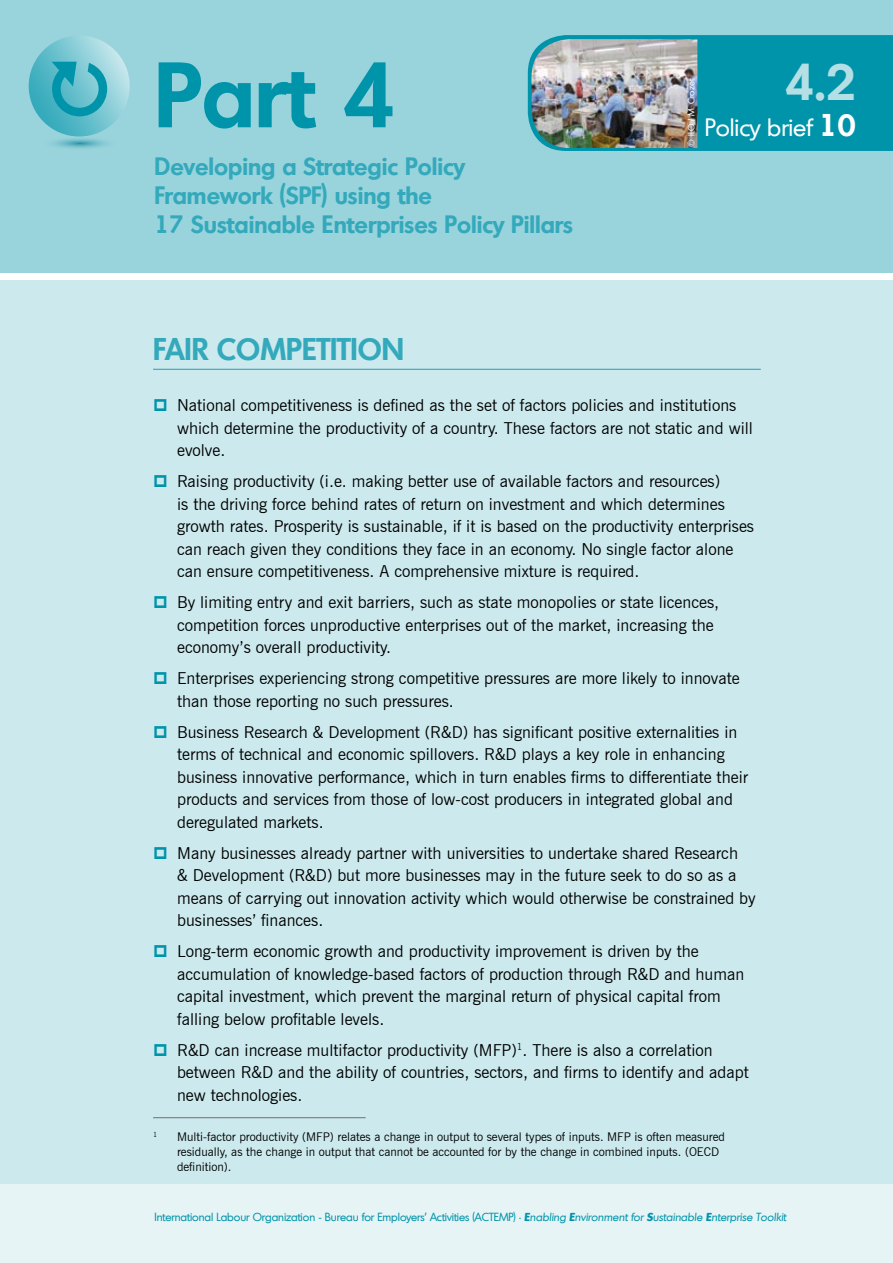
<style>
.page{position:relative;width:893px;height:1263px;background:#fff}
.page>*{position:absolute;margin:0;border:0;box-sizing:border-box;transform-origin:0 0}
.t1{font:600 90px "Montreal";color:#0094aa}
.t2{font:600 49.5px "Montreal";color:#b3dfe5}
.t3{font:600 30px "Montreal";color:#33a9bb}
.t4{font:600 24px/28.8px "Montreal";color:#33a9bb}
.t5{font:24px "Montreal";color:#fff}
.t6{font:16.5px/22.5px "News Gothic BT";color:#000}
.t7{font:12px/15px "News Gothic BT";color:#000}
.t8{font:11.25px "Montreal";letter-spacing:-.005em;color:#0094aa}
.t9{font:9px "Montreal";color:#fff}
.t10{font:7.05px "News Gothic BT";color:#000}
.s1{font-weight:600;font-size:30px}
.s2{font-weight:700;font-style:italic}
.s3{font-style:italic}
</style>
<div class="page">
<div style="left:0;top:281px;width:893px;height:982px;background:#e6f4f6"></div>
<div style="left:0;top:281px;width:893px;height:903px;background:#cceaee"></div>
<div style="left:0;top:0;width:893px;height:272px;background:#99d4dd"></div>
<hr style="left:153px;top:369px;width:608px;height:1px;background:#33a9bb">
<hr style="left:153px;top:1117px;width:213px;height:1px;background:#706f6f">
<svg style="left:29px;top:36px;width:101px;height:100px"></svg>
<svg style="left:52px;top:62px;width:55px;height:54px"></svg>
<svg style="left:52px;top:135px;width:56px;height:13px"></svg>
<div style="left:528px;top:35px;width:365px;height:116px;background:#0094aa"></div>
<img style="left:531px;top:39px;width:166px;height:109px">
<h1 class="t1" style="left:154px;top:35px;width:243px">Part 4</h1>
<h3 class="t4" style="left:154px;top:152px;width:420px">Developing a Strategic Policy<br>Framework (SPF) using the<br>17 Sustainable Enterprises Policy Pillars</h3>
<p class="t9" style="left:685px;top:147px;width:70px;rotate:-90deg">© ILO / M. Crozet</p>
<h2 class="t2" style="left:784px;top:50px;width:73px">4.2</h2>
<h3 class="t5" style="left:705px;top:112px;width:153px">Policy brief <span class="s1">10</span></h3>
<h3 class="t3" style="left:153px;top:330px;width:253px">FAIR COMPETITION</h3>
<p class="t6" style="left:177px;top:394px;width:577px">National competitiveness is defined as the set of factors policies and institutions which determine the productivity of a country. These factors are not static and will evolve.</p>
<p class="t6" style="left:177px;top:470px;width:578px">Raising productivity (i.e. making better use of available factors and resources)<br>is the driving force behind rates of return on investment and which determines growth rates. Prosperity is sustainable, if it is based on the productivity enterprises can reach given they conditions they face in an economy. No single factor alone can ensure competitiveness. A comprehensive mixture is required.</p>
<p class="t6" style="left:177px;top:591px;width:544px">By limiting entry and exit barriers, such as state monopolies or state licences, competition forces unproductive enterprises out of the market, increasing the economy’s overall productivity.</p>
<p class="t6" style="left:177px;top:667px;width:564px">Enterprises experiencing strong competitive pressures are more likely to innovate than those reporting no such pressures.</p>
<p class="t6" style="left:177px;top:721px;width:572px">Business Research &amp; Development (R&amp;D) has significant positive externalities in terms of technical and economic spillovers. R&amp;D plays a key role in enhancing business innovative performance, which in turn enables firms to differentiate their products and services from those of low-cost producers in integrated global and deregulated markets.</p>
<p class="t6" style="left:177px;top:842px;width:580px">Many businesses already partner with universities to undertake shared Research<br>&amp; Development (R&amp;D) but more businesses may in the future seek to do so as a means of carrying out innovation activity which would otherwise be constrained by businesses’ finances.</p>
<p class="t6" style="left:177px;top:940px;width:569px">Long-term economic growth and productivity improvement is driven by the accumulation of knowledge-based factors of production through R&amp;D and human capital investment, which prevent the marginal return of physical capital from falling below profitable levels.</p>
<p class="t6" style="left:177px;top:1039px;width:573px">R&amp;D can increase multifactor productivity (MFP)<sup>1</sup>. There is also a correlation between R&amp;D and the ability of countries, sectors, and firms to identify and adapt new technologies.</p>
<p class="t10" style="left:153px;top:1130px;width:6px">1</p>
<p class="t7" style="left:177px;top:1129px;width:549px">Multi-factor productivity (MFP) relates a change in output to several types of inputs. MFP is often measured residually, as the change in output that cannot be accounted for by the change in combined inputs. (OECD definition).</p>
<p class="t8" style="left:154px;top:1210px;width:633px">International Labour Organization - Bureau for Employers’ Activities (ACTEMP) • <span class="s2">E</span><span class="s3">nabling</span> <span class="s2">E</span><span class="s3">nvironment for</span> <span class="s2">S</span><span class="s3">ustainable</span> <span class="s2">E</span><span class="s3">nterprise Toolkit</span></p>
</div>
